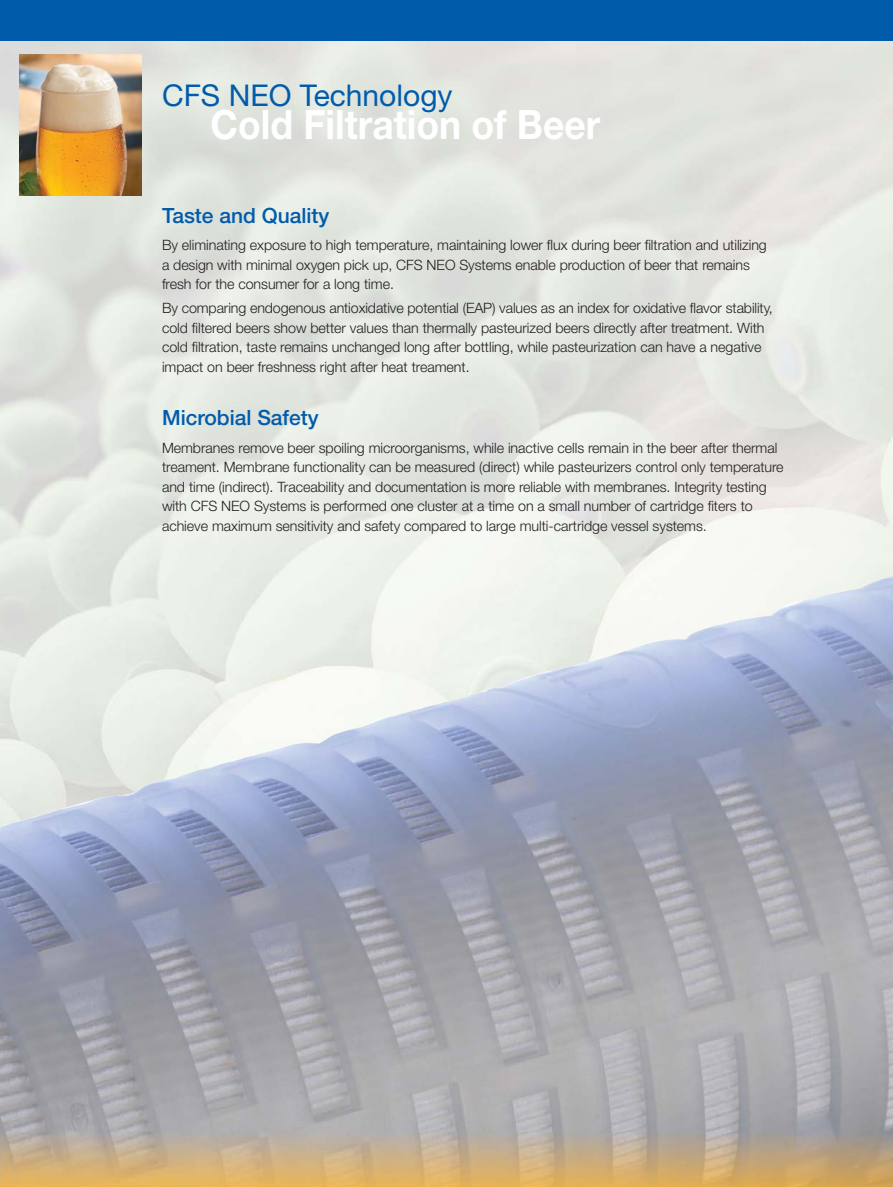
<style>
.page{position:relative;width:893px;height:1187px;background:#fff}
.page>*{position:absolute;margin:0;border:0;box-sizing:border-box;transform-origin:0 0}
.t1{font:700 40.5px "Helvetica Neue";color:#fff;scale:.92 1}
.t2{font:30px "Helvetica Neue LT Std";color:#005cab}
.t3{font:500 21px "Helvetica Neue";color:#005cab}
.t4{font:300 14.25px/19.5px "Helvetica Neue";letter-spacing:-.005em;color:#231f20}
</style>
<div class="page">
<img style="left:0;top:40px;width:893px;height:534px">
<div style="left:0;top:0;width:893px;height:40px;background:#005cab"></div>
<img style="left:20px;top:54px;width:122px;height:141px">
<img style="left:0;top:574px;width:893px;height:612px">
<h2 class="t2" style="left:162px;top:78px;width:292px">CFS NEO Technology</h2>
<h1 class="t1" style="left:211px;top:110px;width:425px">Cold Filtration of Beer</h1>
<h3 class="t3" style="left:162px;top:207px;width:169px">Taste and Quality</h3>
<p class="t4" style="left:162px;top:237px;width:606px">By eliminating exposure to high temperature, maintaining lower flux during beer filtration and utilizing a design with minimal oxygen pick up, CFS NEO Systems enable production of beer that remains fresh for the consumer for a long time.</p>
<p class="t4" style="left:162px;top:299px;width:612px">By comparing endogenous antioxidative potential (EAP) values as an index for oxidative flavor stability, cold filtered beers show better values than thermally pasteurized beers directly after treatment. With cold filtration, taste remains unchanged long after bottling, while pasteurization can have a negative impact on beer freshness right after heat treament.</p>
<h3 class="t3" style="left:162px;top:410px;width:158px">Microbial Safety</h3>
<p class="t4" style="left:162px;top:439px;width:623px">Membranes remove beer spoiling microorganisms, while inactive cells remain in the beer after thermal treament. Membrane functionality can be measured (direct) while pasteurizers control only temperature and time (indirect). Traceability and documentation is more reliable with membranes. Integrity testing with CFS NEO Systems is performed one cluster at a time on a small number of cartridge fiters to achieve maximum sensitivity and safety compared to large multi-cartridge vessel systems.</p>
</div>
